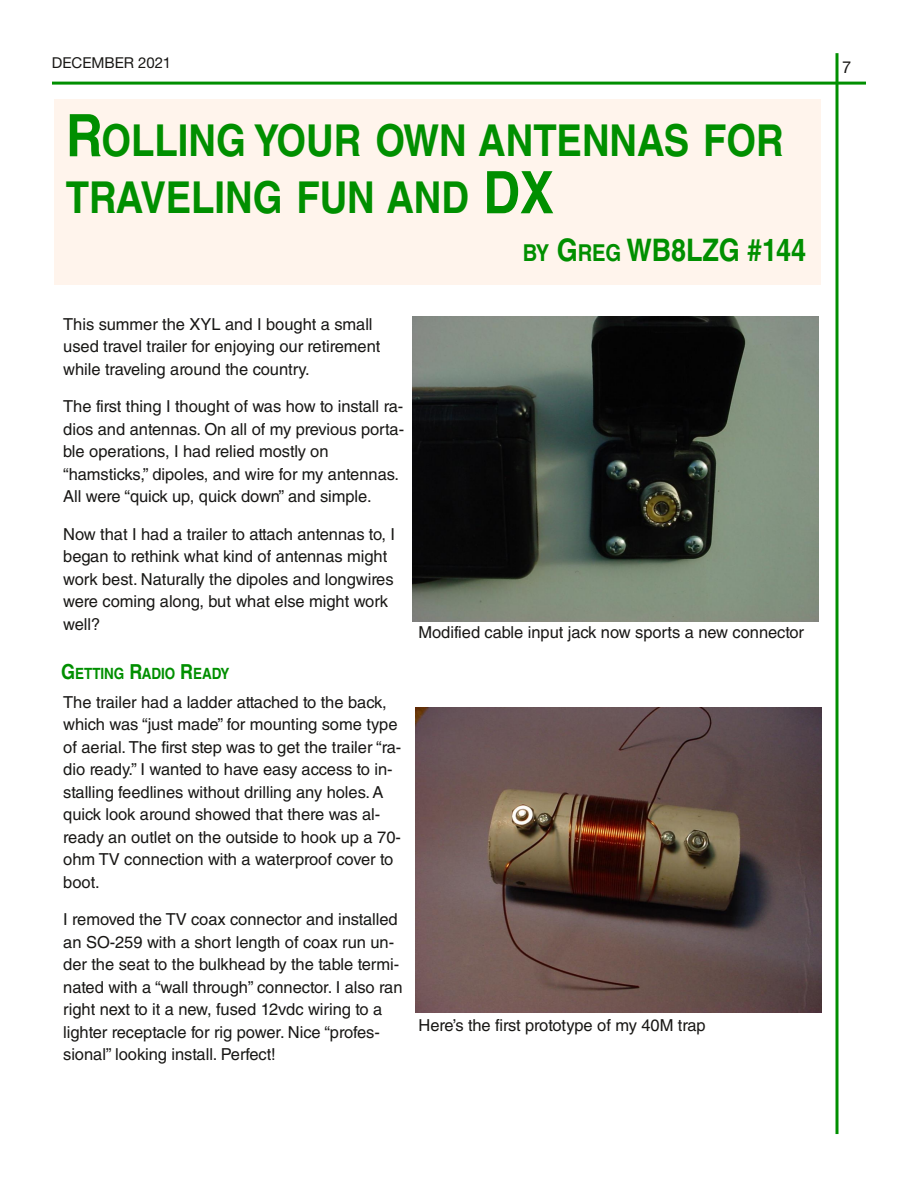
<style>
.page{position:relative;width:918px;height:1188px;background:#fff}
.page>*{position:absolute;margin:0;border:0;box-sizing:border-box;transform-origin:0 0}
.t1{font:700 43.95px/57px "Helvetica LT Std";color:#008f00;scale:.87 1}
.t2{font:700 31.05px "Helvetica LT Std";letter-spacing:-.005em;color:#008f00;scale:.87 1}
.t3{font:16.5px/22.5px "Helvetica LT Std";color:#181715}
.t4{font:16.5px "Helvetica Neue LT Std";color:#181715}
.t5{font:700 15.6px "Helvetica LT Std";letter-spacing:-.005em;color:#008f00;scale:.87 1}
.t6{font:15px "Helvetica Neue LT Std";letter-spacing:-.005em;color:#181715}
.s1{font-size:58.65px}
.s2{font-size:23.25px}
.s3{font-size:20.7px}
</style>
<div class="page">
<hr style="left:836px;top:53px;width:2px;height:1081px;background:#008f00">
<hr style="left:52px;top:82px;width:814px;height:3px;background:#008f00">
<div style="left:54px;top:99px;width:767px;height:186px;background:#fff4ec"></div>
<img style="left:416px;top:708px;width:406px;height:305px">
<img style="left:412px;top:316px;width:407px;height:305px">
<p class="t6" style="left:52px;top:57px;width:121px">DECEMBER 2021</p>
<h1 class="t1" style="left:66px;top:118px;width:827px"><span class="s1">R</span>OLLING YOUR OWN ANTENNAS FOR<br>TRAVELING FUN AND <span class="s1">DX</span></h1>
<h2 class="t2" style="left:523px;top:239px;width:327px"><span class="s2">BY</span> G<span class="s2">REG</span> WB8LZG #144</h2>
<p class="t3" style="left:63px;top:315px;width:319px">This summer the XYL and I bought a small used travel trailer for enjoying our retirement while traveling around the country.</p>
<p class="t3" style="left:63px;top:397px;width:342px">The first thing I thought of was how to install ra‐ dios and antennas. On all of my previous porta‐ ble operations, I had relied mostly on “hamsticks,” dipoles, and wire for my antennas.<br>All were “quick up, quick down” and simple.</p>
<p class="t3" style="left:63px;top:525px;width:333px">Now that I had a trailer to attach antennas to, I began to rethink what kind of antennas might work best. Naturally the dipoles and longwires were coming along, but what else might work well?</p>
<p class="t5" style="left:61px;top:668px;width:195px"><span class="s3">G</span>ETTING <span class="s3">R</span>ADIO <span class="s3">R</span>EADY</p>
<p class="t3" style="left:63px;top:693px;width:340px">The trailer had a ladder attached to the back, which was “just made” for mounting some type of aerial.The first step was to get the trailer “ra‐ dio ready.” I wanted to have easy access to in‐ stalling feedlines without drilling any holes.A quick look around showed that there was al‐ ready an outlet on the outside to hook up a 70- ohm TV connection with a waterproof cover to boot.</p>
<p class="t3" style="left:63px;top:910px;width:341px">I removed the TV coax connector and installed an SO-259 with a short length of coax run un‐ der the seat to the bulkhead by the table termi‐ nated with a “wall through” connector. I also ran right next to it a new, fused 12vdc wiring to a lighter receptacle for rig power. Nice “profes‐ sional” looking install. Perfect!</p>
<p class="t3" style="left:419px;top:624px;width:387px">Modified cable input jack now sports a new connector</p>
<p class="t3" style="left:419px;top:1017px;width:289px">Here’s the first prototype of my 40M trap</p>
<p class="t4" style="left:842px;top:61px;width:11px">7</p>
</div>
